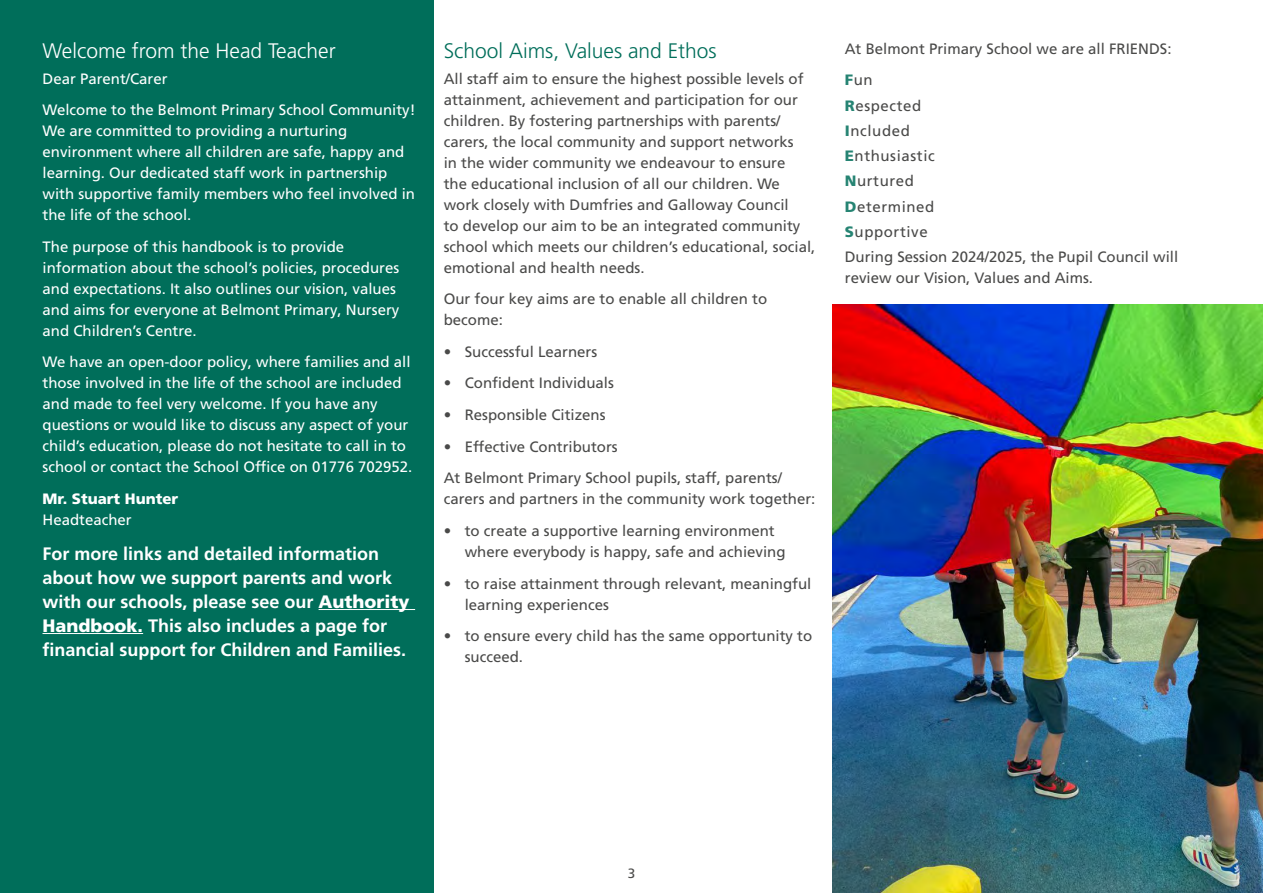
<style>
.page{position:relative;width:1263px;height:893px;background:#fff}
.page>*{position:absolute;margin:0;border:0;box-sizing:border-box;transform-origin:0 0}
.t1{font:300 21px "Frutiger LT Pro";color:#fff}
.t2{font:300 21px "Frutiger LT Pro";color:#006e5a}
.Body{font:700 18px/24px "Frutiger LT Pro";color:#fff}
.Body-2{font:15px/21px "Frutiger LT Pro";color:#fff}
.Body-3{font:15px/21px "Frutiger LT Pro";color:#4a4a49}
.Bullets{font:15px/21px "Frutiger LT Pro";color:#4a4a49}
.Body-4{font:15px "Frutiger LT Pro";letter-spacing:.04em;color:#4a4a49}
.Body-5{font:900 15px/21px "Frutiger LT Pro";color:#fff}
.t3{font:13.5px "Frutiger LT Pro";color:#4a4a49}
.s1{font-weight:400}
.s2{font-weight:900}
.s3{font-weight:900;color:#268473}
</style>
<div class="page">
<img style="left:832px;top:304px;width:431px;height:589px">
<div style="left:0;top:0;width:433px;height:893px;background:#006e5a"></div>
<hr style="left:319px;top:609px;width:96px;height:1px;background:#fff">
<hr style="left:43px;top:633px;width:100px;height:1px;background:#fff">
<h2 class="t1" style="left:43px;top:39px;width:295px">Welcome from the Head Teacher</h2>
<p class="Body-2" style="left:43px;top:68px;width:127px">Dear Parent/Carer</p>
<p class="Body-2" style="left:43px;top:100px;width:374px">Welcome to the Belmont Primary School Community!<br>We are committed to providing a nurturing environment where all children are safe, happy and learning. Our dedicated staff work in partnership with supportive family members who feel involved in the life of the school.</p>
<p class="Body-2" style="left:43px;top:236px;width:358px">The purpose of this handbook is to provide information about the school’s policies, procedures and expectations. It also outlines our vision, values and aims for everyone at Belmont Primary, Nursery and Children’s Centre.</p>
<p class="Body-2" style="left:43px;top:352px;width:371px">We have an open-door policy, where families and all those involved in the life of the school are included and made to feel very welcome. If you have any questions or would like to discuss any aspect of your child’s education, please do not hesitate to call in to school or contact the School Office on 01776 702952.</p>
<p class="Body-5" style="left:43px;top:488px;width:137px">Mr. Stuart Hunter<br><span class="s1">Headteacher</span></p>
<p class="Body" style="left:43px;top:541px;width:369px">For more links and detailed information about how we support parents and work with our schools, please see our <span class="s2">Authority Handbook.</span> This also includes a page for financial support for Children and Families.</p>
<h2 class="t2" style="left:444px;top:39px;width:275px">School Aims, Values and Ethos</h2>
<p class="Body-3" style="left:444px;top:68px;width:373px">All staff aim to ensure the highest possible levels of attainment, achievement and participation for our children. By fostering partnerships with parents/ carers, the local community and support networks<br>in the wider community we endeavour to ensure<br>the educational inclusion of all our children. We work closely with Dumfries and Galloway Council<br>to develop our aim to be an integrated community school which meets our children’s educational, social, emotional and health needs.</p>
<p class="Body-3" style="left:444px;top:289px;width:325px">Our four key aims are to enable all children to become:</p>
<p class="Bullets" style="left:444px;top:341px;width:155px">• Successful Learners</p>
<p class="Bullets" style="left:444px;top:373px;width:172px">• Confident Individuals</p>
<p class="Bullets" style="left:444px;top:404px;width:163px">• Responsible Citizens</p>
<p class="Bullets" style="left:444px;top:436px;width:176px">• Effective Contributors</p>
<p class="Body-3" style="left:444px;top:468px;width:373px">At Belmont Primary School pupils, staff, parents/ carers and partners in the community work together:</p>
<p class="Bullets" style="left:465px;top:520px;width:322px;text-indent:-21px">• to create a supportive learning environment where everybody is happy, safe and achieving</p>
<p class="Bullets" style="left:465px;top:573px;width:348px;text-indent:-21px">• to raise attainment through relevant, meaningful learning experiences</p>
<p class="Bullets" style="left:465px;top:626px;width:349px;text-indent:-21px">• to ensure every child has the same opportunity to succeed.</p>
<p class="Body-3" style="left:845px;top:38px;width:328px">At Belmont Primary School we are all FRIENDS:</p>
<p class="Body-3" style="left:845px;top:70px;width:29px"><span class="s3">F</span>un</p>
<p class="Body-4" style="left:845px;top:97px;width:78px"><span class="s3">R</span>espected</p>
<p class="Body-4" style="left:845px;top:122px;width:67px"><span class="s3">I</span>ncluded</p>
<p class="Body-4" style="left:845px;top:147px;width:91px"><span class="s3">E</span>nthusiastic</p>
<p class="Body-4" style="left:845px;top:172px;width:71px"><span class="s3">N</span>urtured</p>
<p class="Body-4" style="left:845px;top:198px;width:91px"><span class="s3">D</span>etermined</p>
<p class="Body-4" style="left:845px;top:223px;width:84px"><span class="s3">S</span>upportive</p>
<p class="Body-3" style="left:845px;top:246px;width:335px">During Session 2024/2025, the Pupil Council will review our Vision, Values and Aims.</p>
<p class="t3" style="left:628px;top:865px;width:9px">3</p>
</div>
